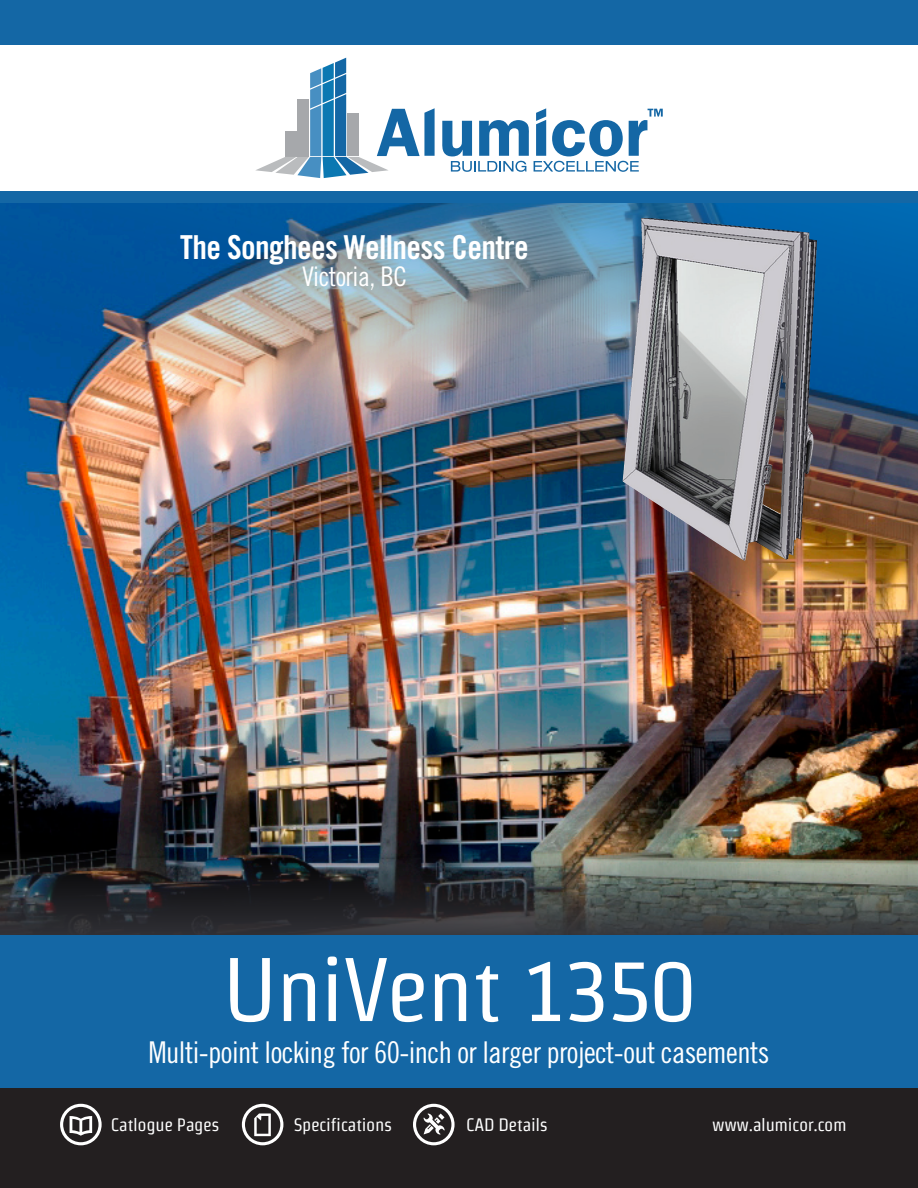
<style>
.page{position:relative;width:918px;height:1188px;background:#fff}
.page>*{position:absolute;margin:0;border:0;box-sizing:border-box;transform-origin:0 0}
.t1{font:90px "Strait";letter-spacing:-.02em;color:#fff}
.t2{font:33px "Trade Gothic Bold Cond Twenty";letter-spacing:-.02em;color:#fff}
.t3{font:30px "Trade Gothic Cond Eighteen";letter-spacing:-.02em;color:#fff}
.t4{font:27px "Trade Gothic Cond Eighteen";letter-spacing:-.02em;color:#fff}
.t5{font:18px "Strait";letter-spacing:-.02em;color:#fff}
</style>
<div class="page">
<img style="left:0;top:567px;width:918px;height:215px">
<img style="left:0;top:202px;width:918px;height:365px">
<img style="left:0;top:782px;width:918px;height:153px">
<svg style="left:255px;top:58px;width:180px;height:120px"></svg>
<svg style="left:442px;top:108px;width:221px;height:64px"></svg>
<div style="left:0;top:0;width:918px;height:45px;background:#1467a5"></div>
<div style="left:0;top:935px;width:918px;height:157px;background:#1467a5"></div>
<div style="left:0;top:1089px;width:918px;height:99px;background:#231f20"></div>
<div style="left:0;top:191px;width:918px;height:11px;background:#1467a5"></div>
<svg style="left:60px;top:1104px;width:42px;height:41px"></svg>
<svg style="left:241px;top:1104px;width:43px;height:41px"></svg>
<svg style="left:414px;top:1104px;width:41px;height:41px"></svg>
<img style="left:623px;top:218px;width:194px;height:343px">
<p class="t2" style="left:180px;top:227px;width:350px">The Songhees Wellness Centre</p>
<p class="t4" style="left:302px;top:260px;width:106px">Victoria, BC</p>
<p class="t1" style="left:223px;top:940px;width:474px">UniVent 1350</p>
<p class="t3" style="left:149px;top:1035px;width:622px">Multi-point locking for 60-inch or larger project-out casements</p>
<p class="t5" style="left:111px;top:1115px;width:110px">Catlogue Pages</p>
<p class="t5" style="left:294px;top:1115px;width:100px">Specifications</p>
<p class="t5" style="left:466px;top:1115px;width:83px">CAD Details</p>
<p class="t5" style="left:712px;top:1115px;width:136px">www.alumicor.com</p>
</div>
